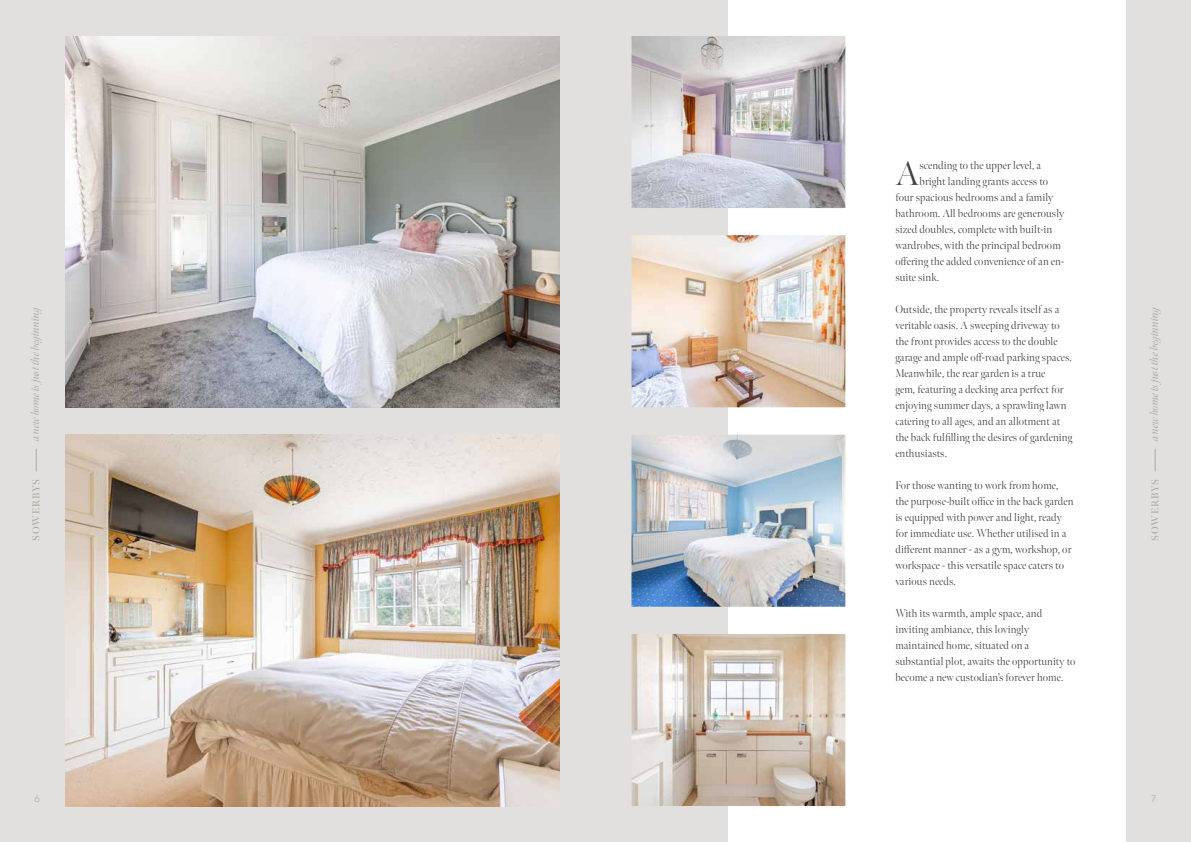
<style>
.page{position:relative;width:1191px;height:842px;background:#fff}
.page>*{position:absolute;margin:0;border:0;box-sizing:border-box;transform-origin:0 0}
.t1{font:300 34px "Meno Banner";color:#434141}
.t2{font:300 11px/16px "Meno Banner";letter-spacing:.01em;color:#434141}
.t3{font:italic 11px "Meno Banner";letter-spacing:-.01em;color:#ada8a0}
.t4{font:600 10px "Meno Banner";letter-spacing:.08em;color:#ada8a0}
.t5{font:300 10px "Quasimoda";color:#ada8a0}
</style>
<div class="page">
<div style="left:0;top:0;width:595px;height:842px;background:#e2e0df"></div>
<div style="left:595px;top:0;width:596px;height:842px;background:#e2e0df"></div>
<svg style="left:36px;top:449px;width:1px;height:22px"></svg>
<svg style="left:1155px;top:449px;width:1px;height:22px"></svg>
<div style="left:728px;top:0;width:397px;height:842px;background:#fff"></div>
<img style="left:631px;top:36px;width:214px;height:172px">
<img style="left:631px;top:634px;width:214px;height:172px">
<img style="left:66px;top:36px;width:493px;height:371px">
<img style="left:66px;top:434px;width:493px;height:372px">
<img style="left:631px;top:435px;width:214px;height:172px">
<img style="left:631px;top:235px;width:214px;height:172px">
<h1 class="t1" style="left:895px;top:153px;width:25px">A</h1>
<p class="t2" style="left:919px;top:158px;width:123px">scending to the upper level, a</p>
<p class="t2" style="left:919px;top:174px;width:130px">bright landing grants access to</p>
<p class="t2" style="left:895px;top:190px;width:159px">four spacious bedrooms and a family</p>
<p class="t2" style="left:895px;top:206px;width:170px">bathroom. All bedrooms are generously</p>
<p class="t2" style="left:895px;top:222px;width:158px">sized doubles, complete with built-in</p>
<p class="t2" style="left:895px;top:238px;width:167px">wardrobes, with the principal bedroom</p>
<p class="t2" style="left:895px;top:254px;width:170px">offering the added convenience of an en-</p>
<p class="t2" style="left:895px;top:270px;width:45px">suite sink.</p>
<p class="t2" style="left:895px;top:302px;width:178px">Outside, the property reveals itself as a veritable oasis. A sweeping driveway to the front provides access to the double garage and ample off-road parking spaces.<br>Meanwhile, the rear garden is a true<br>gem, featuring a decking area perfect for enjoying summer days, a sprawling lawn catering to all ages, and an allotment at the back fulfilling the desires of gardening enthusiasts.</p>
<p class="t2" style="left:895px;top:478px;width:180px">For those wanting to work from home, the purpose-built office in the back garden is equipped with power and light, ready for immediate use. Whether utilised in a different manner - as a gym, workshop, or workspace - this versatile space caters to various needs.</p>
<p class="t2" style="left:895px;top:606px;width:181px">With its warmth, ample space, and inviting ambiance, this lovingly maintained home, situated on a substantial plot, awaits the opportunity to become a new custodian’s forever home.</p>
<p class="t3" style="left:29px;top:441px;width:138px;rotate:-90deg">a new home is just the beginning</p>
<p class="t3" style="left:1147px;top:441px;width:138px;rotate:-90deg">a new home is just the beginning</p>
<p class="t4" style="left:30px;top:541px;width:63px;rotate:-90deg">SOWERBYS</p>
<p class="t4" style="left:1149px;top:541px;width:63px;rotate:-90deg">SOWERBYS</p>
<p class="t5" style="left:35px;top:791px;width:7px">6</p>
<p class="t5" style="left:1151px;top:791px;width:6px">7</p>
</div>
